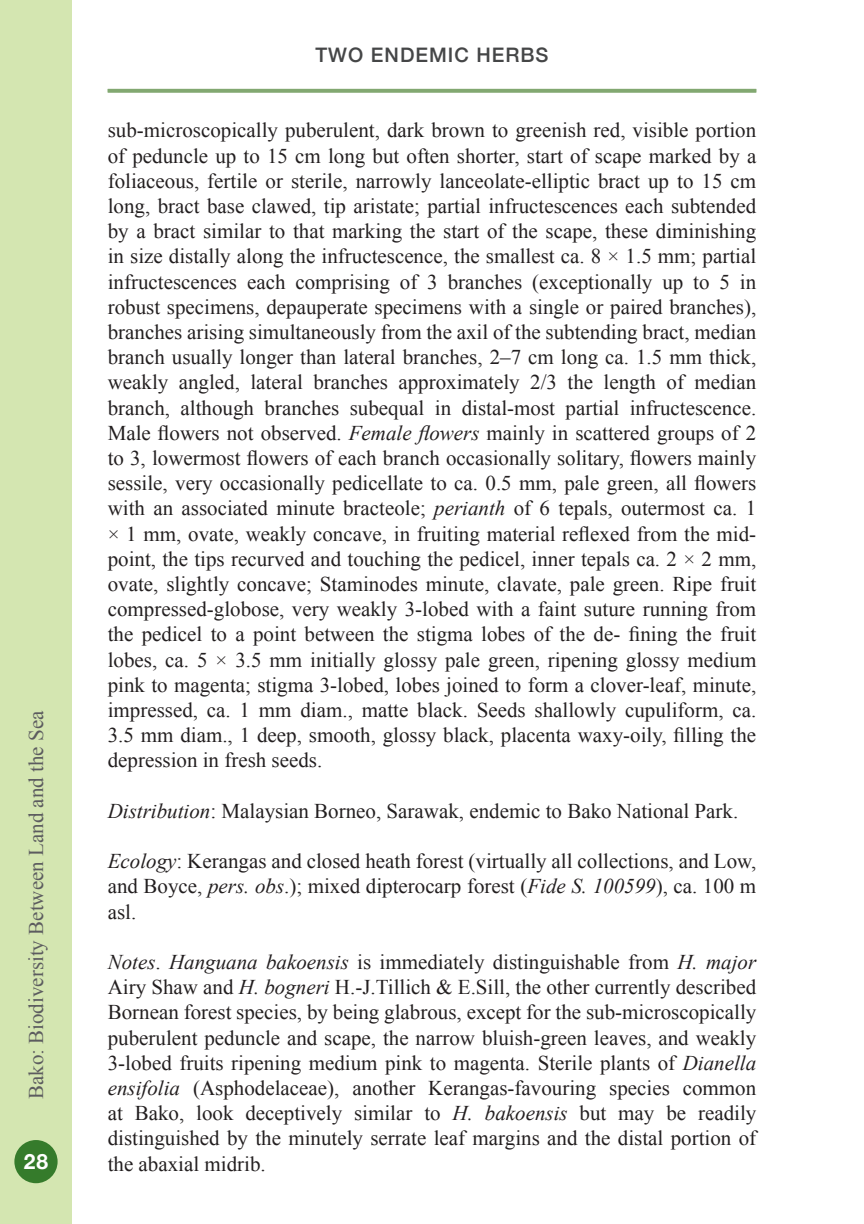
<style>
.page{position:relative;width:864px;height:1224px;background:#fff}
.page>*{position:absolute;margin:0;border:0;box-sizing:border-box;transform-origin:0 0}
.t1{font:21px/25.2px "Times New Roman";color:#231f20;text-align:justify}
.t2{font:21px "Times New Roman";color:#5c5c5f}
.t3{font:700 21px "Helvetica Neue";color:#fff}
.t4{font:500 20px "Helvetica Neue";letter-spacing:.05em;color:#454647}
.s1{font-style:italic}
</style>
<div class="page">
<div style="left:0;top:0;width:72px;height:1224px;background:#d4e6b1"></div>
<div style="left:14px;top:1140px;width:44px;height:43px;background:#357b2b;border-radius:50%"></div>
<svg style="left:108px;top:89px;width:648px;height:4px;background:#89ad79"></svg>
<p class="t2" style="left:22px;top:1099px;width:390px;rotate:-90deg">Bako: Biodiversity Between Land and the Sea</p>
<p class="t3" style="left:24px;top:1145px;width:26px">28</p>
<p class="t4" style="left:315px;top:39px;width:235px">TWO ENDEMIC HERBS</p>
<p class="t1" style="left:108px;top:117px;width:650px">sub-microscopically puberulent, dark brown to greenish red, visible portion of peduncle up to 15 cm long but often shorter, start of scape marked by a foliaceous, fertile or sterile, narrowly lanceolate-elliptic bract up to 15 cm long, bract base clawed, tip aristate; partial infructescences each subtended by a bract similar to that marking the start of the scape, these diminishing in size distally along the infructescence, the smallest ca. 8 × 1.5 mm; partial infructescences each comprising of 3 branches (exceptionally up to 5 in robust specimens, depauperate specimens with a single or paired branches), branches arising simultaneously from the axil of the subtending bract, median branch usually longer than lateral branches, 2–7 cm long ca. 1.5 mm thick, weakly angled, lateral branches approximately 2/3 the length of median branch, although branches subequal in distal-most partial infructescence.<br>Male flowers not observed. <span class="s1">Female flowers</span> mainly in scattered groups of 2 to 3, lowermost flowers of each branch occasionally solitary, flowers mainly sessile, very occasionally pedicellate to ca. 0.5 mm, pale green, all flowers with an associated minute bracteole; <span class="s1">perianth</span> of 6 tepals, outermost ca. 1 × 1 mm, ovate, weakly concave, in fruiting material reflexed from the mid&shy;point, the tips recurved and touching the pedicel, inner tepals ca. 2 × 2 mm, ovate, slightly concave; Staminodes minute, clavate, pale green. Ripe fruit compressed-globose, very weakly 3-lobed with a faint suture running from the pedicel to a point between the stigma lobes of the de- fining the fruit lobes, ca. 5 × 3.5 mm initially glossy pale green, ripening glossy medium pink to magenta; stigma 3-lobed, lobes joined to form a clover-leaf, minute, impressed, ca. 1 mm diam., matte black. Seeds shallowly cupuliform, ca.<br>3.5 mm diam., 1 deep, smooth, glossy black, placenta waxy-oily, filling the depression in fresh seeds.</p>
<p class="t1" style="left:108px;top:798px;width:632px"><span class="s1">Distribution</span>: Malaysian Borneo, Sarawak, endemic to Bako National Park.</p>
<p class="t1" style="left:108px;top:848px;width:650px"><span class="s1">Ecology</span>: Kerangas and closed heath forest (virtually all collections, and Low, and Boyce, <span class="s1">pers. obs</span>.); mixed dipterocarp forest (<span class="s1">Fide S. 100599</span>), ca. 100 m asl.</p>
<p class="t1" style="left:108px;top:949px;width:650px"><span class="s1">Notes</span>. <span class="s1">Hanguana bakoensis</span> is immediately distinguishable from <span class="s1">H. major </span>Airy Shaw and <span class="s1">H. bogneri</span> H.-J.Tillich &amp; E.Sill, the other currently described Bornean forest species, by being glabrous, except for the sub-microscopically puberulent peduncle and scape, the narrow bluish-green leaves, and weakly 3-lobed fruits ripening medium pink to magenta. Sterile plants of <span class="s1">Dianella ensifolia</span> (Asphodelaceae), another Kerangas-favouring species common at Bako, look deceptively similar to <span class="s1">H. bakoensis</span> but may be readily distinguished by the minutely serrate leaf margins and the distal portion of the abaxial midrib.</p>
</div>
